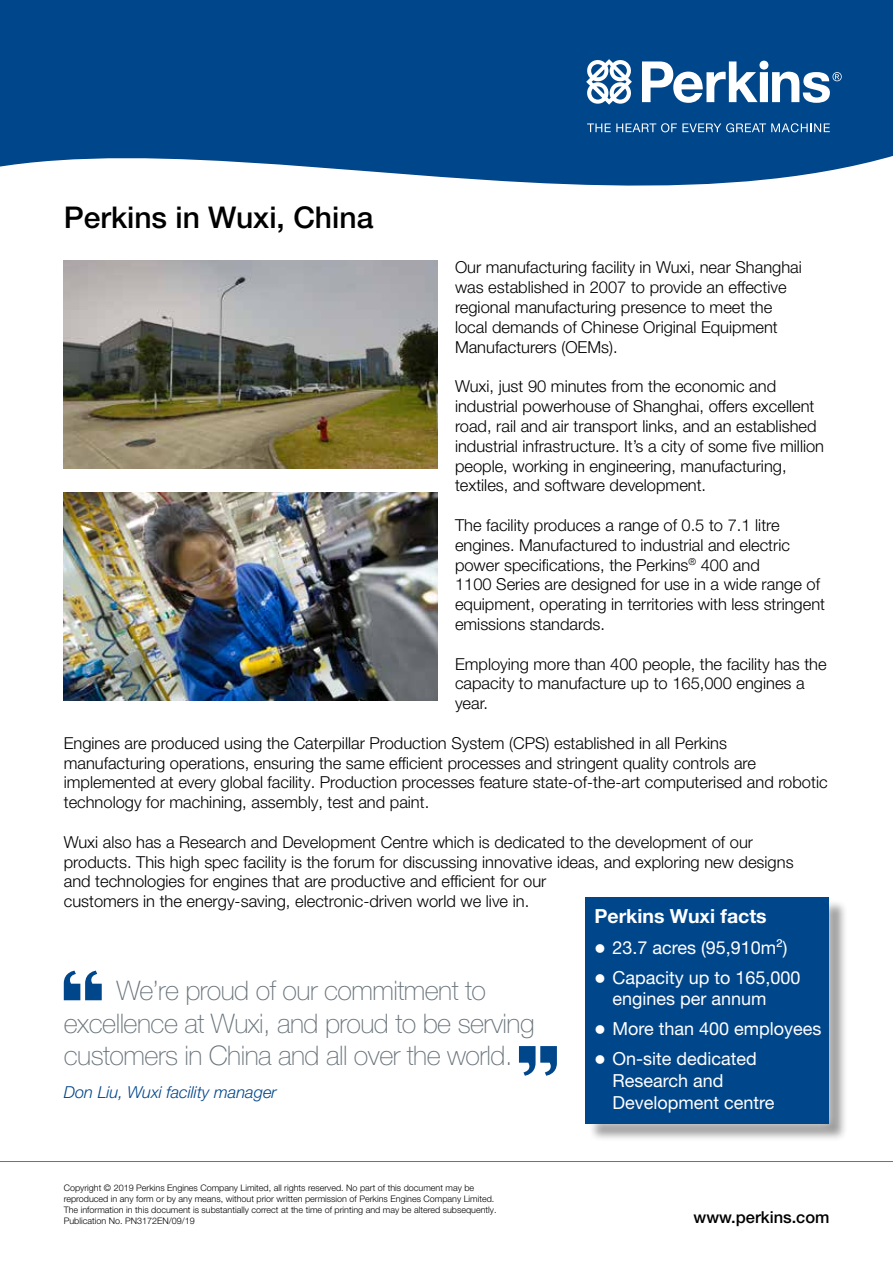
<style>
.page{position:relative;width:893px;height:1263px;background:#fff}
.page>*{position:absolute;margin:0;border:0;box-sizing:border-box;transform-origin:0 0}
.t1{font:500 30px "Helvetica Neue LT Pro";color:#000}
.t2{font:100 27px/32.4px "Helvetica Neue LT Pro";letter-spacing:-.02em;color:#68737a}
.t3{font:700 19.5px "Helvetica Neue LT Pro";color:#fff}
.t4{font:18px/21.6px "Helvetica Neue LT Pro";color:#fff}
.t5{font:300 16.5px/19.8px "Helvetica Neue LT Pro";color:#000}
.t6{font:italic 300 16.5px "Helvetica Neue LT Pro";color:#00468b}
.t7{font:500 16.5px "Helvetica Neue LT Pro";color:#000}
.t8{font:300 9px/10.8px "Helvetica Neue LT Pro";color:#000}
</style>
<div class="page">
<hr style="left:0;top:1161px;width:893px;height:1px;background:#68737a">
<svg style="left:0;top:0;width:893px;height:186px;background:#155594"></svg>
<svg style="left:587px;top:123px;width:243px;height:9px;background:#4779ab"></svg>
<svg style="left:586px;top:59px;width:46px;height:46px"></svg>
<svg style="left:642px;top:61px;width:200px;height:42px"></svg>
<img style="left:64px;top:492px;width:374px;height:209px">
<img style="left:64px;top:260px;width:374px;height:209px">
<svg style="left:64px;top:971px;width:38px;height:29px"></svg>
<svg style="left:519px;top:1046px;width:38px;height:30px"></svg>
<div style="left:588px;top:899px;width:260px;height:243px;background:#000;opacity:.4"></div>
<div style="left:576px;top:887px;width:263px;height:246px;background:#fff;opacity:.75"></div>
<div style="left:585px;top:897px;width:244px;height:226px;background:#00468b"></div>
<h1 class="t1" style="left:64px;top:199px;width:311px">Perkins in Wuxi, China</h1>
<p class="t5" style="left:455px;top:257px;width:348px">Our manufacturing facility in Wuxi, near Shanghai was established in 2007 to provide an effective regional manufacturing presence to meet the local demands of Chinese Original Equipment Manufacturers (OEMs).</p>
<p class="t5" style="left:455px;top:376px;width:371px">Wuxi, just 90 minutes from the economic and industrial powerhouse of Shanghai, offers excellent road, rail and air transport links, and an established industrial infrastructure. It’s a city of some five million people, working in engineering, manufacturing, textiles, and software development.</p>
<p class="t5" style="left:455px;top:515px;width:372px">The facility produces a range of 0.5 to 7.1 litre engines. Manufactured to industrial and electric power specifications, the Perkins<sup>®</sup> 400 and<br>1100 Series are designed for use in a wide range of equipment, operating in territories with less stringent emissions standards.</p>
<p class="t5" style="left:455px;top:653px;width:373px">Employing more than 400 people, the facility has the capacity to manufacture up to 165,000 engines a year.</p>
<p class="t5" style="left:64px;top:733px;width:765px">Engines are produced using the Caterpillar Production System (CPS) established in all Perkins manufacturing operations, ensuring the same efficient processes and stringent quality controls are implemented at every global facility. Production processes feature state-of-the-art computerised and robotic technology for machining, assembly, test and paint.</p>
<p class="t5" style="left:64px;top:832px;width:731px">Wuxi also has a Research and Development Centre which is dedicated to the development of our products. This high spec facility is the forum for discussing innovative ideas, and exploring new designs and technologies for engines that are productive and efficient for our<br>customers in the energy-saving, electronic-driven world we live in.</p>
<p class="t3" style="left:594px;top:904px;width:174px">Perkins Wuxi facts</p>
<p class="t4" style="left:594px;top:936px;width:195px">● 23.7 acres (95,910m²)</p>
<p class="t4" style="left:612px;top:966px;width:190px;text-indent:-18px">● Capacity up to 165,000 engines per annum</p>
<p class="t4" style="left:594px;top:1018px;width:229px">● More than 400 employees</p>
<p class="t4" style="left:612px;top:1048px;width:164px;text-indent:-18px">● On-site dedicated<br>Research and<br>Development centre</p>
<h2 class="t2" style="left:64px;top:974px;width:472px;text-indent:53px">We’re proud of our commitment to excellence at Wuxi, and proud to be serving customers in China and all over the world.</h2>
<p class="t6" style="left:64px;top:1082px;width:215px">Don Liu, Wuxi facility manager</p>
<p class="t8" style="left:64px;top:1182px;width:434px">Copyright © 2019 Perkins Engines Company Limited, all rights reserved. No part of this document may be reproduced in any form or by any means, without prior written permission of Perkins Engines Company Limited.<br>The information in this document is substantially correct at the time of printing and may be altered subsequently.<br>Publication No. PN3172EN/09/19</p>
<p class="t7" style="left:694px;top:1207px;width:138px">www.perkins.com</p>
</div>
